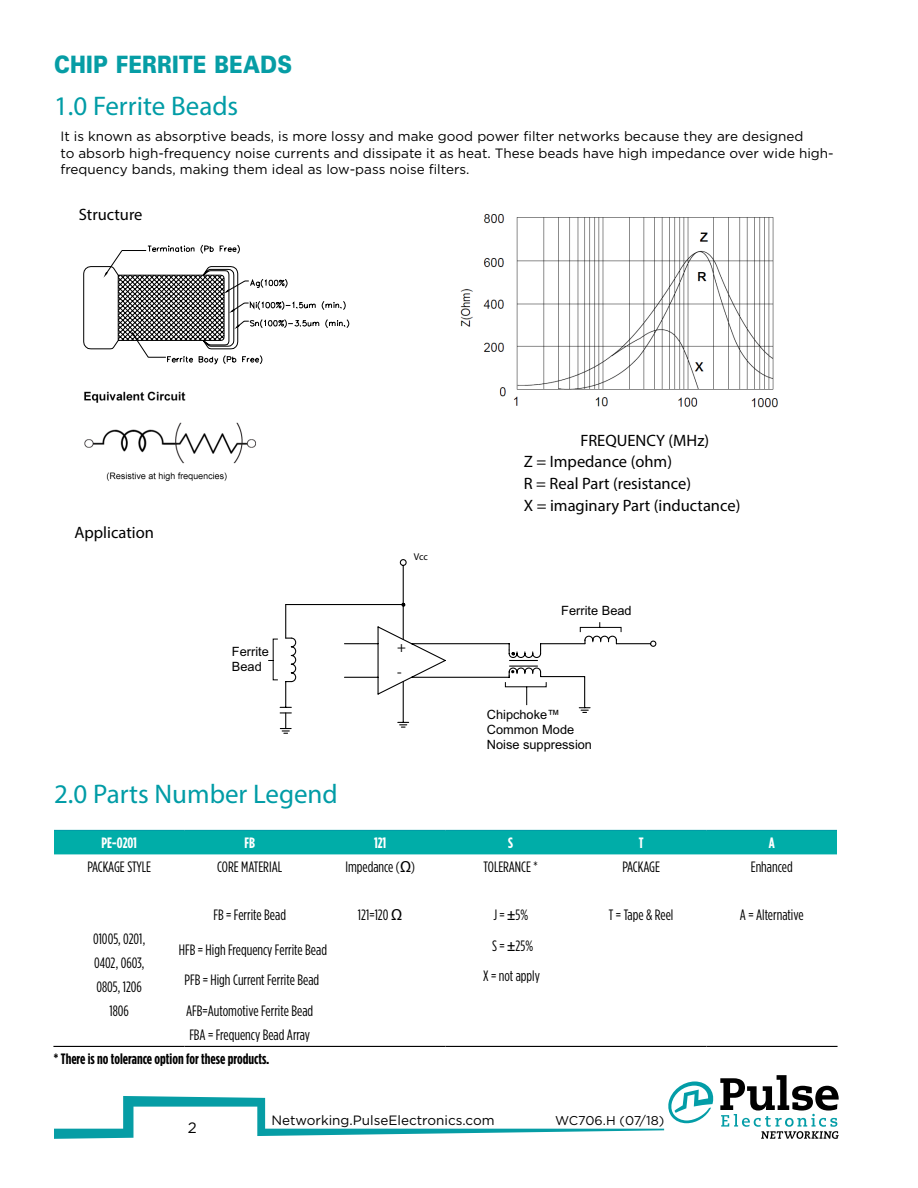
<style>
.page{position:relative;width:918px;height:1188px;background:#fff}
.page>*{position:absolute;margin:0;border:0;box-sizing:border-box;transform-origin:0 0}
.t1{font:27px "Myriad Pro";color:#009ca6}
.t2{font:900 24px "Univers LT Std";letter-spacing:.01em;color:#069da5;scale:.85 1}
.t3{font:16.5px/21.6px "Myriad Pro";color:#000}
.t4{font:15px/24px "Gotham Condensed";color:#000;text-align:center}
.t5{font:700 15px "Gotham Condensed";color:#000}
.t6{font:700 15px "Gotham Condensed";color:#fff}
.t7{font:15px "Gotham Condensed";letter-spacing:-.02em;color:#000}
.t8{font:15px "Gotham";color:#000}
.t9{font:14.85px/25.2px "Myriad Pro";color:#000}
.t10{font:13.5px/16.2px "Gotham";color:#000}
.t11{font:12.75px/15.3px "Arial";color:#000}
.t12{font:12.75px "Gotham";letter-spacing:-.01em;color:#000}
.t13{font:9.9px "Myriad Pro";color:#000}
.s1{font-family:"Arial"}
</style>
<div class="page">
<svg style="left:720px;top:1075px;width:119px;height:64px"></svg>
<svg style="left:54px;top:1081px;width:660px;height:58px"></svg>
<svg style="left:83px;top:245px;width:266px;height:119px"></svg>
<img style="left:84px;top:391px;width:172px;height:90px">
<img style="left:460px;top:214px;width:318px;height:194px">
<svg style="left:268px;top:559px;width:388px;height:175px"></svg>
<div style="left:54px;top:831px;width:783px;height:23px;background:#00ada8"></div>
<hr style="left:54px;top:830px;width:131px;height:1px;background:#009ca6">
<hr style="left:707px;top:830px;width:130px;height:1px;background:#009ca6">
<hr style="left:185px;top:830px;width:130px;height:1px;background:#009ca6">
<hr style="left:315px;top:830px;width:131px;height:1px;background:#009ca6">
<hr style="left:446px;top:830px;width:130px;height:1px;background:#009ca6">
<hr style="left:576px;top:830px;width:131px;height:1px;background:#009ca6">
<hr style="left:53px;top:1046px;width:132px;height:1px;background:#000">
<hr style="left:185px;top:1046px;width:130px;height:1px;background:#000">
<hr style="left:315px;top:1046px;width:131px;height:1px;background:#000">
<hr style="left:446px;top:1046px;width:130px;height:1px;background:#000">
<hr style="left:576px;top:1046px;width:131px;height:1px;background:#000">
<hr style="left:707px;top:1046px;width:131px;height:1px;background:#000">
<h2 class="t2" style="left:54px;top:50px;width:282px">CHIP FERRITE BEADS</h2>
<h1 class="t1" style="left:54px;top:89px;width:186px">1.0 Ferrite Beads</h1>
<p class="t10" style="left:60px;top:128px;width:775px">It is known as absorptive beads, is more lossy and make good power filter networks because they are designed<br>to absorb high-frequency noise currents and dissipate it as heat. These beads have high impedance over wide high&shy;frequency bands, making them ideal as low-pass noise filters.</p>
<p class="t3" style="left:79px;top:203px;width:65px">Structure</p>
<p class="t3" style="left:75px;top:521px;width:81px">Application</p>
<p class="t11" style="left:232px;top:644px;width:38px">Ferrite<br>Bead</p>
<h1 class="t1" style="left:54px;top:777px;width:285px">2.0 Parts Number Legend</h1>
<p class="t13" style="left:414px;top:550px;width:15px">Vcc</p>
<p class="t9" style="left:397px;top:634px;width:10px">+ -</p>
<p class="t3" style="left:524px;top:429px;width:218px;text-indent:57px">FREQUENCY (MHz)<br>Z = Impedance (ohm)<br>R = Real Part (resistance)<br>X = imaginary Part (inductance)</p>
<p class="t11" style="left:561px;top:603px;width:72px">Ferrite Bead</p>
<p class="t11" style="left:487px;top:707px;width:107px">Chipchoke™<br>Common Mode<br>Noise suppression</p>
<p class="t6" style="left:101px;top:834px;width:37px">PE-0201</p>
<p class="t6" style="left:244px;top:834px;width:12px">FB</p>
<p class="t6" style="left:374px;top:834px;width:14px">121</p>
<p class="t6" style="left:508px;top:834px;width:6px">S</p>
<p class="t6" style="left:639px;top:834px;width:6px">T</p>
<p class="t6" style="left:769px;top:834px;width:7px">A</p>
<p class="t4" style="left:87px;top:855px;width:65px">PACKAGE STYLE</p>
<p class="t4" style="left:217px;top:855px;width:66px">CORE MATERIAL</p>
<p class="t4" style="left:345px;top:855px;width:71px">Impedance (<span class="s1">Ω</span>)</p>
<p class="t4" style="left:484px;top:855px;width:56px">TOLERANCE *</p>
<p class="t7" style="left:622px;top:859px;width:39px">PACKAGE</p>
<p class="t4" style="left:751px;top:855px;width:43px">Enhanced</p>
<p class="t4" style="left:213px;top:903px;width:74px">FB = Ferrite Bead</p>
<p class="t4" style="left:358px;top:903px;width:46px">121=120 <span class="s1">Ω</span></p>
<p class="t4" style="left:493px;top:903px;width:36px">J = <span class="s1">±</span>5%</p>
<p class="t4" style="left:609px;top:903px;width:66px">T = Tape &amp; Reel</p>
<p class="t4" style="left:740px;top:903px;width:65px">A = Alternative</p>
<p class="t4" style="left:93px;top:927px;width:54px">01005, 0201,<br>0402, 0603,<br>0805, 1206<br>1806</p>
<p class="t4" style="left:179px;top:937px;width:150px">HFB = High Frequency Ferrite Bead</p>
<p class="t4" style="left:492px;top:933px;width:42px">S = <span class="s1">±</span>25%</p>
<p class="t4" style="left:185px;top:967px;width:136px">PFB = High Current Ferrite Bead</p>
<p class="t4" style="left:483px;top:963px;width:58px">X = not apply</p>
<p class="t4" style="left:186px;top:999px;width:129px;text-align:left">AFB=Automotive Ferrite Bead<br>FBA = Frequency Bead Array</p>
<p class="t5" style="left:54px;top:1050px;width:217px">* There is no tolerance option for these products.</p>
<p class="t8" style="left:188px;top:1118px;width:10px">2</p>
<p class="t10" style="left:271px;top:1112px;width:225px">Networking.PulseElectronics.com</p>
<p class="t12" style="left:555px;top:1112px;width:111px">WC706.H (07/18)</p>
</div>
